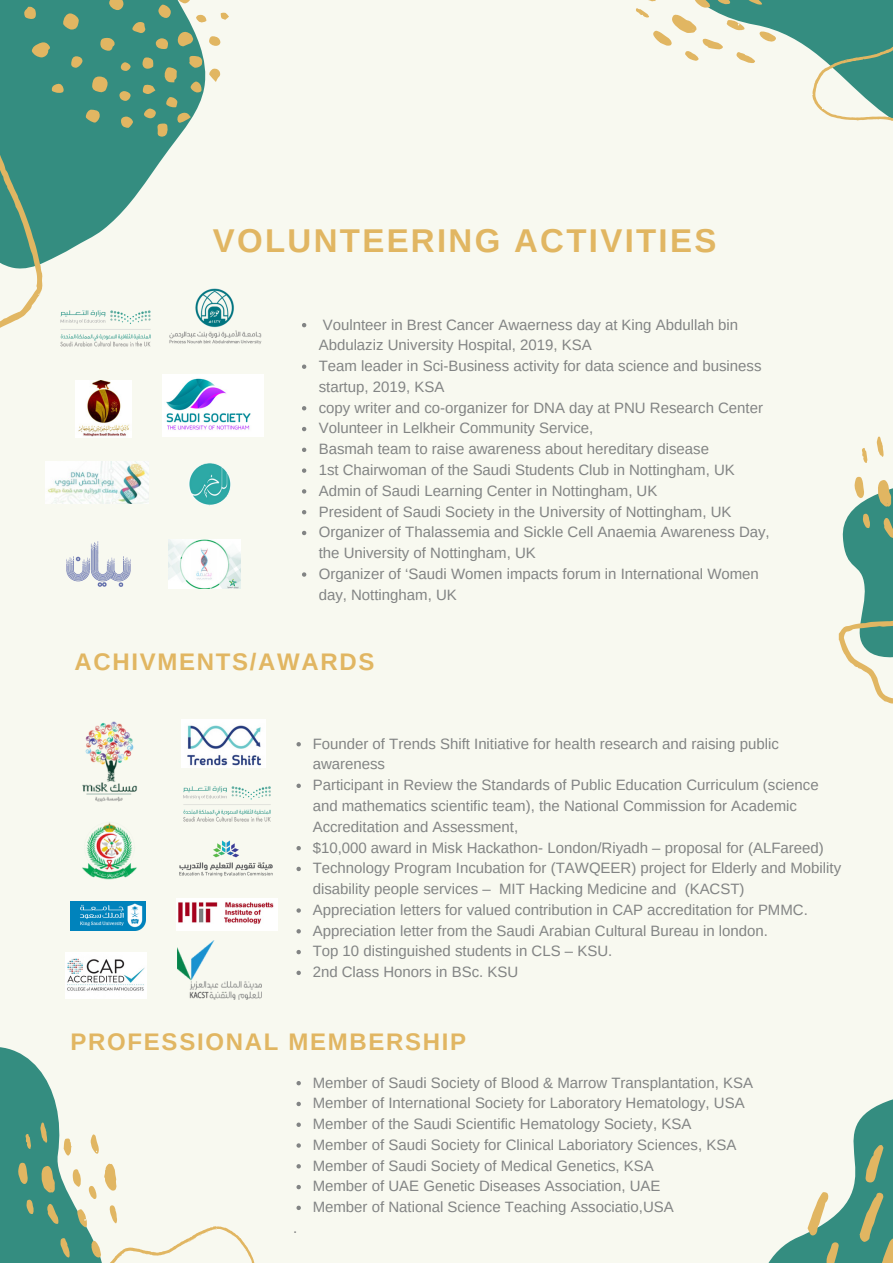
<style>
.page{position:relative;width:893px;height:1264px;background:#fff}
.page>*{position:absolute;margin:0;border:0;box-sizing:border-box;transform-origin:0 0}
.t1{font:700 33px "Arimo";letter-spacing:.07em;color:#e1b662}
.t2{font:700 24px "Arimo";letter-spacing:.07em;color:#e1b662}
.t3{font:15px/20.7px "Arimo";color:#828484}
</style>
<div class="page">
<div style="left:0;top:0;width:892px;height:1262px;background:#f8f9f0"></div>
<svg style="left:296px;top:1081px;width:5px;height:4px"></svg>
<svg style="left:296px;top:1101px;width:5px;height:5px"></svg>
<svg style="left:296px;top:1122px;width:5px;height:4px"></svg>
<svg style="left:296px;top:1143px;width:5px;height:4px"></svg>
<svg style="left:296px;top:1164px;width:5px;height:4px"></svg>
<svg style="left:296px;top:1185px;width:5px;height:4px"></svg>
<svg style="left:296px;top:1205px;width:5px;height:4px"></svg>
<svg style="left:0;top:0;width:226px;height:288px;fill:#348d80"></svg>
<svg style="left:769px;top:1099px;width:123px;height:163px"></svg>
<svg style="left:92px;top:76px;width:16px;height:16px"></svg>
<svg style="left:31px;top:42px;width:20px;height:15px"></svg>
<svg style="left:63px;top:13px;width:16px;height:17px"></svg>
<svg style="left:176px;top:31px;width:17px;height:16px"></svg>
<svg style="left:109px;top:0;width:15px;height:10px"></svg>
<svg style="left:100px;top:38px;width:15px;height:13px"></svg>
<svg style="left:86px;top:110px;width:14px;height:13px"></svg>
<svg style="left:24px;top:7px;width:12px;height:13px"></svg>
<svg style="left:156px;top:38px;width:12px;height:11px"></svg>
<svg style="left:131px;top:21px;width:14px;height:13px"></svg>
<svg style="left:121px;top:117px;width:12px;height:11px"></svg>
<svg style="left:71px;top:56px;width:11px;height:12px"></svg>
<svg style="left:208px;top:68px;width:13px;height:14px"></svg>
<svg style="left:52px;top:83px;width:12px;height:10px"></svg>
<svg style="left:142px;top:56px;width:60px;height:81px;background:#659d83"></svg>
<svg style="left:209px;top:36px;width:11px;height:10px"></svg>
<svg style="left:119px;top:91px;width:12px;height:10px"></svg>
<div style="left:121px;top:62px;width:9px;height:9px;background:#e1b662;border-radius:4px"></div>
<svg style="left:158px;top:0;width:48px;height:24px"></svg>
<svg style="left:221px;top:13px;width:8px;height:7px"></svg>
<svg style="left:0;top:108px;width:42px;height:220px"></svg>
<svg style="left:0;top:1047px;width:254px;height:215px"></svg>
<svg style="left:838px;top:436px;width:54px;height:268px"></svg>
<svg style="left:636px;top:0;width:256px;height:121px"></svg>
<img style="left:182px;top:719px;width:83px;height:49px">
<img style="left:164px;top:284px;width:98px;height:60px">
<img style="left:75px;top:381px;width:56px;height:56px">
<img style="left:168px;top:540px;width:72px;height:48px">
<img style="left:66px;top:541px;width:65px;height:46px">
<img style="left:60px;top:310px;width:91px;height:37px">
<img style="left:189px;top:463px;width:42px;height:43px">
<img style="left:162px;top:375px;width:102px;height:62px">
<svg style="left:302px;top:323px;width:4px;height:4px"></svg>
<svg style="left:302px;top:364px;width:4px;height:5px"></svg>
<svg style="left:302px;top:406px;width:4px;height:4px"></svg>
<svg style="left:302px;top:427px;width:4px;height:4px"></svg>
<svg style="left:302px;top:447px;width:4px;height:5px"></svg>
<svg style="left:302px;top:468px;width:4px;height:5px"></svg>
<svg style="left:302px;top:489px;width:4px;height:4px"></svg>
<svg style="left:302px;top:510px;width:4px;height:4px"></svg>
<svg style="left:302px;top:531px;width:4px;height:4px"></svg>
<svg style="left:302px;top:572px;width:4px;height:4px"></svg>
<img style="left:46px;top:461px;width:102px;height:43px">
<svg style="left:296px;top:742px;width:5px;height:4px"></svg>
<svg style="left:296px;top:783px;width:5px;height:5px"></svg>
<svg style="left:296px;top:846px;width:5px;height:4px"></svg>
<svg style="left:296px;top:866px;width:5px;height:5px"></svg>
<svg style="left:296px;top:908px;width:5px;height:4px"></svg>
<svg style="left:296px;top:929px;width:5px;height:4px"></svg>
<svg style="left:296px;top:950px;width:5px;height:4px"></svg>
<svg style="left:296px;top:970px;width:5px;height:5px"></svg>
<img style="left:178px;top:940px;width:83px;height:59px">
<img style="left:82px;top:721px;width:55px;height:81px">
<img style="left:82px;top:822px;width:55px;height:57px">
<img style="left:71px;top:901px;width:75px;height:29px">
<img style="left:176px;top:898px;width:101px;height:32px">
<img style="left:179px;top:840px;width:94px;height:37px">
<img style="left:65px;top:952px;width:81px;height:46px">
<img style="left:183px;top:786px;width:88px;height:36px">
<h1 class="t1" style="left:213px;top:222px;width:505px">VOLUNTEERING ACTIVITIES</h1>
<p class="t3" style="left:319px;top:314px;width:452px">Voulnteer in Brest Cancer Awaerness day at King Abdullah bin Abdulaziz University Hospital, 2019, KSA<br>Team leader in Sci-Business activity for data science and business startup, 2019, KSA<br>copy writer and co-organizer for DNA day at PNU Research Center Volunteer in Lelkheir Community Service,<br>Basmah team to raise awareness about hereditary disease<br>1st Chairwoman of the Saudi Students Club in Nottingham, UK Admin of Saudi Learning Center in Nottingham, UK<br>President of Saudi Society in the University of Nottingham, UK Organizer of Thalassemia and Sickle Cell Anaemia Awareness Day, the University of Nottingham, UK<br>Organizer of ‘Saudi Women impacts forum in International Women day, Nottingham, UK</p>
<h2 class="t2" style="left:75px;top:648px;width:301px">ACHIVMENTS/AWARDS</h2>
<p class="t3" style="left:313px;top:733px;width:530px">Founder of Trends Shift Initiative for health research and raising public awareness<br>Participant in Review the Standards of Public Education Curriculum (science and mathematics scientific team), the National Commission for Academic Accreditation and Assessment,<br>$10,000 award in Misk Hackathon- London/Riyadh – proposal for (ALFareed)<br>Technology Program Incubation for (TAWQEER) project for Elderly and Mobility disability people services – MIT Hacking Medicine and (KACST)<br>Appreciation letters for valued contribution in CAP accreditation for PMMC.<br>Appreciation letter from the Saudi Arabian Cultural Bureau in london.<br>Top 10 distinguished students in CLS – KSU.<br>2nd Class Honors in BSc. KSU</p>
<h2 class="t2" style="left:71px;top:1027px;width:397px">PROFESSIONAL MEMBERSHIP</h2>
<p class="t3" style="left:293px;top:1217px;width:6px">.</p>
<p class="t3" style="left:313px;top:1071px;width:442px">Member of Saudi Society of Blood &amp; Marrow Transplantation, KSA Member of International Society for Laboratory Hematology, USA Member of the Saudi Scientific Hematology Society, KSA<br>Member of Saudi Society for Clinical Laboriatory Sciences, KSA Member of Saudi Society of Medical Genetics, KSA<br>Member of UAE Genetic Diseases Association, UAE<br>Member of National Science Teaching Associatio,USA</p>
</div>
